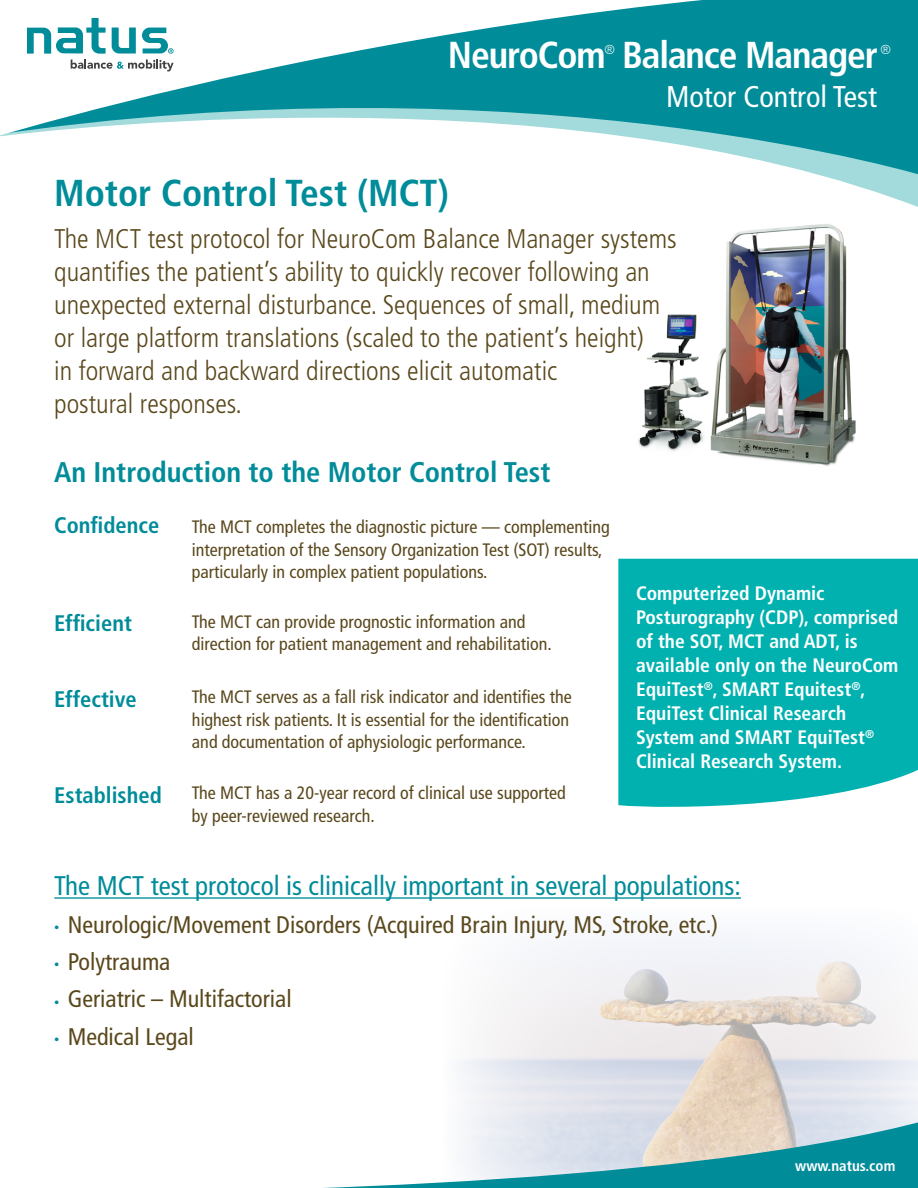
<style>
.page{position:relative;width:918px;height:1188px;background:#fff}
.page>*{position:absolute;margin:0;border:0;box-sizing:border-box;transform-origin:0 0}
.t1{font:700 condensed 37.5px "Frutiger LT Std";letter-spacing:-.03em;color:#fff}
.t2{font:700 condensed 37.5px "Frutiger LT Std";color:#008c99}
.t3{font:condensed 30px "Frutiger LT Std";color:#fff}
.t4{font:700 condensed 28.5px "Frutiger LT Std";color:#008c99}
.t5{font:300 condensed 27px/33px "Frutiger LT Std";color:#5a481c}
.t6{font:condensed 27px "Frutiger LT Std";color:#008c99}
.t7{font:condensed 24px "Frutiger LT Std";color:#5a481c}
.t8{font:700 condensed 22.5px "Frutiger LT Std";color:#008c99}
.t9{font:700 condensed 19.5px/24px "Frutiger LT Std";color:#fff}
.t10{font:condensed 18px/22.5px "Frutiger LT Std";color:#5a481c}
.t11{font:700 condensed 15px "Frutiger LT Std";color:#fff}
.t12{font:300 condensed 13.05px "Frutiger LT Std";color:#fff}
.s1{font-size:10.5px;color:#008c99}
</style>
<div class="page">
<img style="left:459px;top:934px;width:459px;height:185px">
<svg style="left:323px;top:1119px;width:595px;height:69px"></svg>
<svg style="left:830px;top:178px;width:88px;height:29px"></svg>
<svg style="left:740px;top:156px;width:178px;height:22px;fill:#a3dadb"></svg>
<svg style="left:0;top:0;width:918px;height:156px;fill:#008c99"></svg>
<svg style="left:112px;top:28px;width:24px;height:26px"></svg>
<svg style="left:27px;top:18px;width:79px;height:36px"></svg>
<svg style="left:142px;top:28px;width:32px;height:26px"></svg>
<svg style="left:71px;top:60px;width:103px;height:11px"></svg>
<img style="left:638px;top:224px;width:218px;height:242px">
<div style="left:618px;top:559px;width:300px;height:248px;background:#00b1b0"></div>
<hr style="left:54px;top:897px;width:687px;height:2px;background:#008c99">
<h1 class="t1" style="left:448px;top:33px;width:431px">NeuroCom Balance Manager</h1>
<p class="t12" style="left:605px;top:42px;width:12px">®</p>
<p class="t12" style="left:881px;top:42px;width:12px">®</p>
<h1 class="t2" style="left:54px;top:171px;width:396px">Motor Control Test (MCT)</h1>
<h2 class="t3" style="left:666px;top:79px;width:213px">Motor Control Test</h2>
<p class="t5" style="left:54px;top:222px;width:624px">The MCT test protocol for NeuroCom Balance Manager systems quantifies the patient’s ability to quickly recover following an unexpected external disturbance. Sequences of small, medium or large platform translations (scaled to the patient’s height)<br>in forward and backward directions elicit automatic<br>postural responses.</p>
<h3 class="t4" style="left:54px;top:455px;width:498px">An Introduction to the Motor Control Test</h3>
<p class="t8" style="left:54px;top:511px;width:107px">Confidence</p>
<p class="t10" style="left:192px;top:516px;width:419px">The MCT completes the diagnostic picture — complementing interpretation of the Sensory Organization Test (SOT) results, particularly in complex patient populations.</p>
<p class="t10" style="left:192px;top:611px;width:361px">The MCT can provide prognostic information and direction for patient management and rehabilitation.</p>
<p class="t10" style="left:192px;top:686px;width:381px">The MCT serves as a fall risk indicator and identifies the highest risk patients. It is essential for the identification and documentation of aphysiologic performance.</p>
<p class="t10" style="left:192px;top:782px;width:375px">The MCT has a 20-year record of clinical use supported by peer-reviewed research.</p>
<p class="t8" style="left:54px;top:610px;width:79px">Efficient</p>
<p class="t8" style="left:54px;top:686px;width:84px">Effective</p>
<p class="t8" style="left:54px;top:782px;width:109px">Established</p>
<p class="t9" style="left:636px;top:581px;width:264px">Computerized Dynamic<br>Posturography (CDP), comprised of the SOT, MCT and ADT, is available only on the NeuroCom<br>EquiTest<sup>®</sup>, SMART Equitest<sup>®</sup>,<br>EquiTest Clinical Research<br>System and SMART EquiTest<sup>®<br></sup>Clinical Research System.</p>
<h3 class="t6" style="left:54px;top:870px;width:688px">The MCT test protocol is clinically important in several populations:</h3>
<h3 class="t7" style="left:54px;top:910px;width:665px"><span class="s1">•</span> Neurologic/Movement Disorders (Acquired Brain Injury, MS, Stroke, etc.)</h3>
<h3 class="t7" style="left:54px;top:948px;width:118px"><span class="s1">•</span> Polytrauma</h3>
<h3 class="t7" style="left:54px;top:985px;width:239px"><span class="s1">•</span> Geriatric – Multifactorial</h3>
<h3 class="t7" style="left:54px;top:1022px;width:141px"><span class="s1">•</span> Medical Legal</h3>
<p class="t11" style="left:795px;top:1157px;width:102px">www.natus.com</p>
</div>
